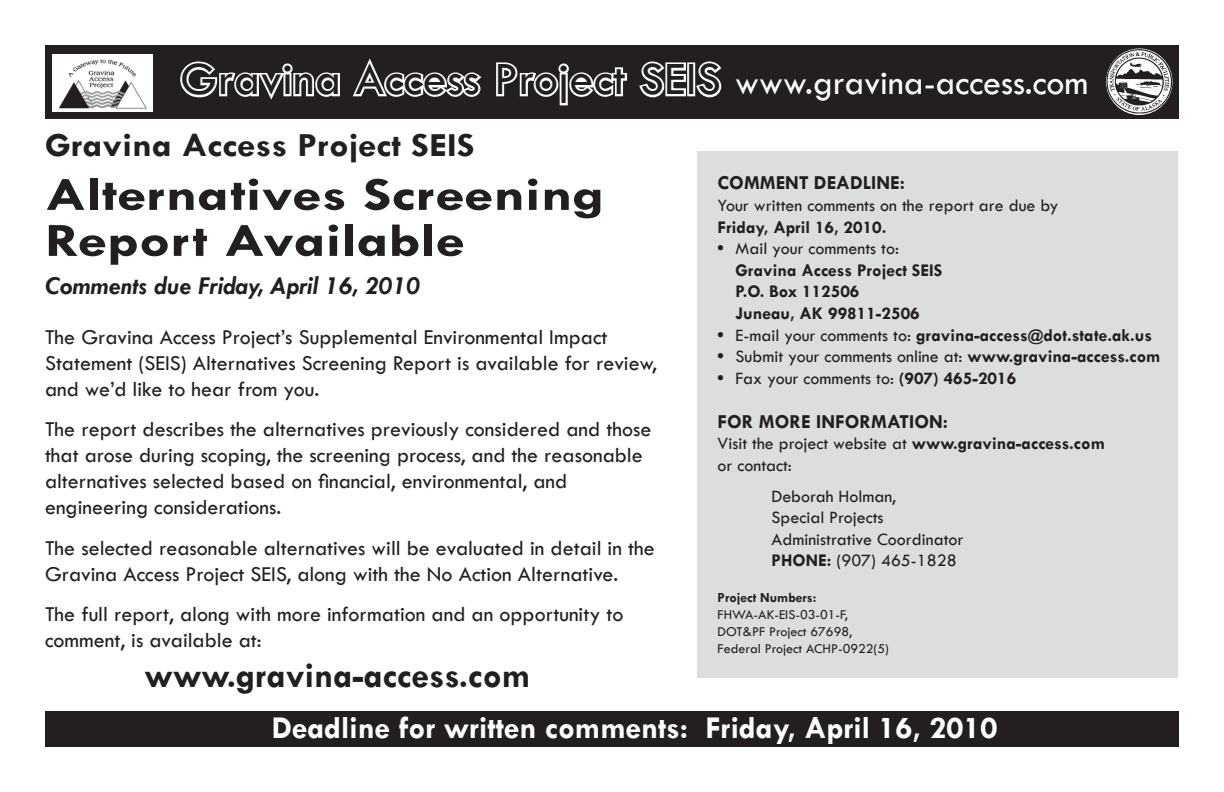
<style>
.page{position:relative;width:1224px;height:792px;background:#fff}
.page>*{position:absolute;margin:0;border:0;box-sizing:border-box;transform-origin:0 0}
.t1{font:48px "Tw Cen";letter-spacing:.01em;color:#231f20}
.t2{font:700 48px/46px "Tw Cen";color:#231f20;scale:1.25 1}
.t3{font:700 36px "Tw Cen";color:#231f20}
.t4{font:700 34px "Tw Cen";color:#231f20;scale:1.1 1}
.t5{font:700 32px "Tw Cen";color:#fff}
.t6{font:italic 700 26px "Tw Cen";color:#231f20}
.t7{font:22px/26px "Tw Cen";color:#231f20}
.t8{font:700 20px "Tw Cen";color:#231f20}
.t9{font:18px/21.6px "Tw Cen";color:#231f20}
.t10{font:700 18px/21.6px "Tw Cen";color:#231f20}
.t11{font:14px/16.8px "Tw Cen";color:#231f20}
.t12{font:700 14px "Tw Cen";color:#231f20}
.s1{font-size:36px;color:#fff}
.s2{font-weight:400}
.s3{font-size:16px}
.s4{font-weight:700}
</style>
<div class="page">
<div style="left:698px;top:151px;width:480px;height:527px;background:#dcdddf"></div>
<div style="left:45px;top:45px;width:1134px;height:74px;background:#231f20"></div>
<img style="left:1106px;top:48px;width:66px;height:67px;border-radius:33px">
<svg style="left:180px;top:61px;width:160px;height:39px"></svg>
<svg style="left:352px;top:58px;width:130px;height:39px"></svg>
<svg style="left:496px;top:62px;width:132px;height:44px"></svg>
<svg style="left:639px;top:61px;width:49px;height:37px"></svg>
<div style="left:687px;top:62px;width:8px;height:34px;border:4px solid #fff"></div>
<svg style="left:694px;top:61px;width:28px;height:37px"></svg>
<img style="left:52px;top:54px;width:101px;height:58px">
<div style="left:45px;top:711px;width:1134px;height:36px;background:#231f20"></div>
<h1 class="t1" style="left:180px;top:50px;width:910px">Gravina Access Project SEIS <span class="s1">www.gravina-access.com</span></h1>
<h3 class="t4" style="left:45px;top:125px;width:392px">Gravina Access Project SEIS</h3>
<h1 class="t2" style="left:45px;top:170px;width:449px">Alternatives Screening<br>Report Available</h1>
<p class="t6" style="left:45px;top:270px;width:377px">Comments due Friday, April 16, 2010</p>
<p class="t7" style="left:45px;top:324px;width:613px">The Gravina Access Project’s Supplemental Environmental Impact<br>Statement (SEIS) Alternatives Screening Report is available for review, and we’d like to hear from you.</p>
<p class="t7" style="left:45px;top:416px;width:608px">The report describes the alternatives previously considered and those that arose during scoping, the screening process, and the reasonable alternatives selected based on financial, environmental, and engineering considerations.</p>
<p class="t7" style="left:45px;top:535px;width:611px">The selected reasonable alternatives will be evaluated in detail in the<br>Gravina Access Project SEIS, along with the No Action Alternative.</p>
<p class="t7" style="left:45px;top:601px;width:580px">The full report, along with more information and an opportunity to comment, is available at:</p>
<h2 class="t3" style="left:145px;top:654px;width:387px">www.gravina-access.com</h2>
<p class="t8" style="left:718px;top:171px;width:189px">COMMENT DEADLINE:</p>
<p class="t9" style="left:718px;top:194px;width:342px">Your written comments on the report are due by</p>
<p class="t10" style="left:718px;top:216px;width:170px">Friday, April 16, 2010.</p>
<p class="t10" style="left:736px;top:237px;width:208px;text-indent:-18px">• <span class="s2">Mail your comments to:<br></span>Gravina Access Project SEIS<br>P.O. Box 112506<br>Juneau, AK 99811-2506</p>
<p class="t10" style="left:718px;top:324px;width:436px">• <span class="s2">E-mail your comments to:</span> gravina-access<span class="s3">@</span>dot.state.ak.us</p>
<p class="t9" style="left:718px;top:346px;width:444px"><span class="s4">•</span> Submit your comments online at: <span class="s4">www.gravina-access.com</span></p>
<p class="t9" style="left:718px;top:367px;width:300px"><span class="s4">•</span> Fax your comments to: <span class="s4">(907) 465-2016</span></p>
<p class="t8" style="left:718px;top:409px;width:232px">FOR MORE INFORMATION:</p>
<p class="t9" style="left:718px;top:433px;width:389px">Visit the project website at <span class="s4">www.gravina-access.com </span>or contact:</p>
<p class="t9" style="left:772px;top:485px;width:193px">Deborah Holman,<br>Special Projects<br>Administrative Coordinator<br><span class="s4">PHONE:</span> (907) 465-1828</p>
<p class="t12" style="left:718px;top:590px;width:100px">Project Numbers:</p>
<p class="t11" style="left:718px;top:606px;width:173px">FHWA-AK-EIS-03-01-F,<br>DOT&amp;PF Project 67698,<br>Federal Project ACHP-0922(5)</p>
<h3 class="t5" style="left:272px;top:709px;width:727px">Deadline for written comments: Friday, April 16, 2010</h3>
</div>
